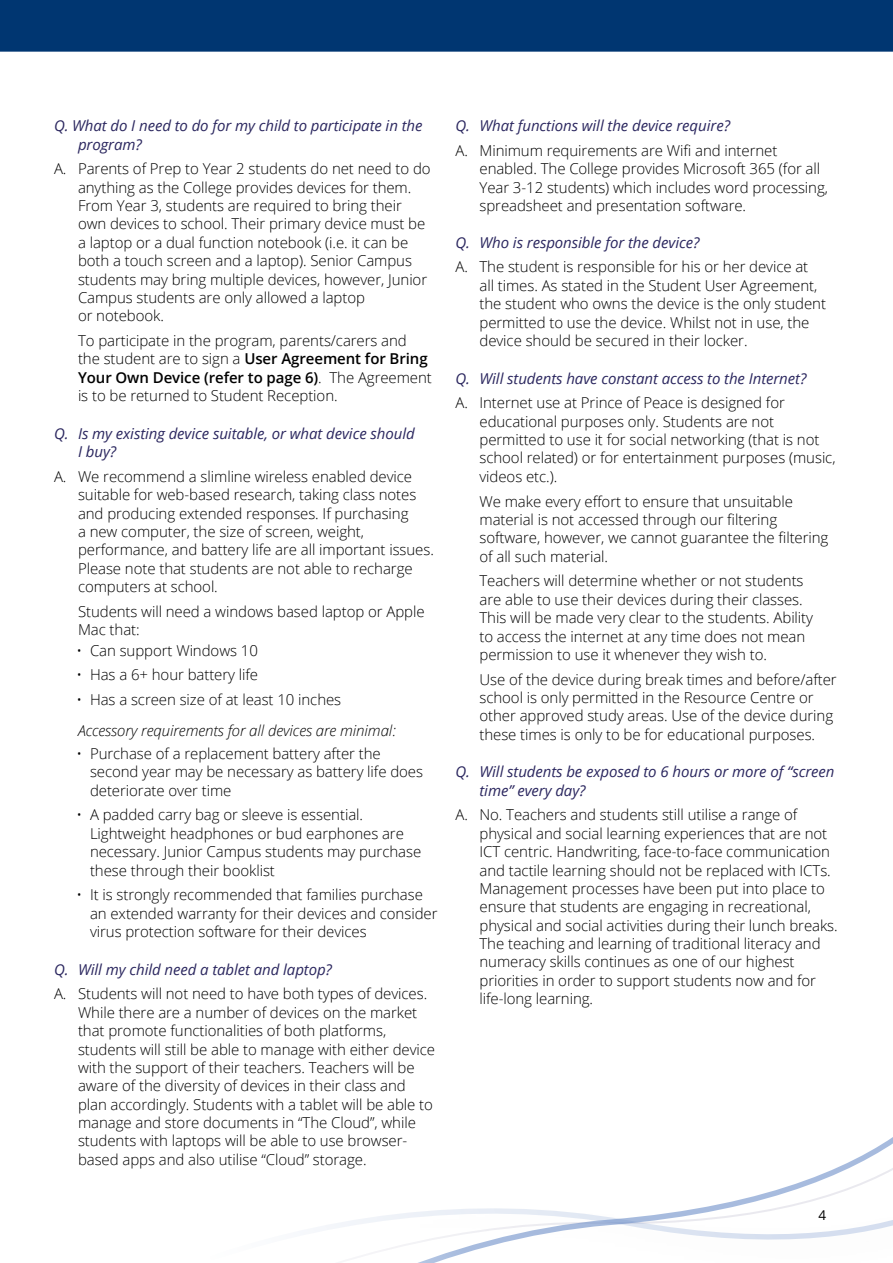
<style>
.page{position:relative;width:893px;height:1263px;background:#fff}
.page>*{position:absolute;margin:0;border:0;box-sizing:border-box;transform-origin:0 0}
.t1{font:300 15px/18.3px "Open Sans";letter-spacing:-.005em;color:#000}
.t2{font:italic 15px/18.3px "Open Sans";letter-spacing:-.005em;color:#2b275f}
.t3{font:italic 300 15px "Open Sans";letter-spacing:-.005em;color:#000}
.t4{font:13.5px "Open Sans";color:#000}
.s1{font-weight:600}
</style>
<div class="page">
<svg style="left:325px;top:1137px;width:568px;height:126px"></svg>
<div style="left:0;top:0;width:893px;height:52px;background:#003671"></div>
<p class="t2" style="left:78px;top:116px;width:346px;text-indent:-24px">Q. What do I need to do for my child to participate in the program?</p>
<p class="t1" style="left:78px;top:159px;width:354px;text-indent:-24px">A. Parents of Prep to Year 2 students do net need to do anything as the College provides devices for them.<br>From Year 3, students are required to bring their own devices to school. Their primary device must be a laptop or a dual function notebook (i.e. it can be both a touch screen and a laptop). Senior Campus students may bring multiple devices, however, Junior Campus students are only allowed a laptop<br>or notebook.</p>
<p class="t1" style="left:78px;top:331px;width:355px">To participate in the program, parents/carers and the student are to sign a <span class="s1">User Agreement for Bring Your Own Device (refer to page 6)</span>. The Agreement is to be returned to Student Reception.</p>
<p class="t2" style="left:78px;top:424px;width:338px;text-indent:-24px">Q. Is my existing device suitable, or what device should<br>I buy?</p>
<p class="t1" style="left:78px;top:467px;width:357px;text-indent:-24px">A. We recommend a slimline wireless enabled device suitable for web-based research, taking class notes and producing extended responses. If purchasing<br>a new computer, the size of screen, weight, performance, and battery life are all important issues.<br>Please note that students are not able to recharge computers at school.</p>
<p class="t1" style="left:78px;top:602px;width:348px">Students will need a windows based laptop or Apple<br>Mac that:</p>
<p class="t1" style="left:77px;top:641px;width:183px">• Can support Windows 10</p>
<p class="t1" style="left:77px;top:665px;width:183px">• Has a 6+ hour battery life</p>
<p class="t1" style="left:77px;top:690px;width:266px">• Has a screen size of at least 10 inches</p>
<p class="t3" style="left:78px;top:720px;width:319px">Accessory requirements for all devices are minimal:</p>
<p class="t1" style="left:90px;top:744px;width:335px;text-indent:-14px">• Purchase of a replacement battery after the second year may be necessary as battery life does deteriorate over time</p>
<p class="t1" style="left:90px;top:805px;width:333px;text-indent:-14px">• A padded carry bag or sleeve is essential.<br>Lightweight headphones or bud earphones are necessary. Junior Campus students may purchase these through their booklist</p>
<p class="t1" style="left:90px;top:885px;width:349px;text-indent:-14px">• It is strongly recommended that families purchase an extended warranty for their devices and consider virus protection software for their devices</p>
<p class="t2" style="left:54px;top:960px;width:280px">Q. Will my child need a tablet and laptop?</p>
<p class="t1" style="left:78px;top:984px;width:359px;text-indent:-24px">A. Students will not need to have both types of devices.<br>While there are a number of devices on the market that promote functionalities of both platforms, students will still be able to manage with either device with the support of their teachers. Teachers will be aware of the diversity of devices in their class and plan accordingly. Students with a tablet will be able to manage and store documents in “The Cloud”, while students with laptops will be able to use browser&shy;based apps and also utilise “Cloud” storage.</p>
<p class="t2" style="left:455px;top:116px;width:276px">Q. What functions will the device require?</p>
<p class="t1" style="left:479px;top:141px;width:350px;text-indent:-24px">A. Minimum requirements are Wifi and internet enabled. The College provides Microsoft 365 (for all Year 3-12 students) which includes word processing, spreadsheet and presentation software.</p>
<p class="t2" style="left:455px;top:233px;width:245px">Q. Who is responsible for the device?</p>
<p class="t1" style="left:479px;top:257px;width:348px;text-indent:-24px">A. The student is responsible for his or her device at all times. As stated in the Student User Agreement, the student who owns the device is the only student permitted to use the device. Whilst not in use, the device should be secured in their locker.</p>
<p class="t2" style="left:455px;top:368px;width:352px">Q. Will students have constant access to the Internet?</p>
<p class="t1" style="left:479px;top:393px;width:358px;text-indent:-24px">A. Internet use at Prince of Peace is designed for educational purposes only. Students are not permitted to use it for social networking (that is not school related) or for entertainment purposes (music, videos etc.).</p>
<p class="t1" style="left:479px;top:491px;width:350px">We make every effort to ensure that unsuitable material is not accessed through our filtering software, however, we cannot guarantee the filtering of all such material.</p>
<p class="t1" style="left:479px;top:571px;width:335px">Teachers will determine whether or not students are able to use their devices during their classes.<br>This will be made very clear to the students. Ability to access the internet at any time does not mean permission to use it whenever they wish to.</p>
<p class="t1" style="left:479px;top:670px;width:359px">Use of the device during break times and before/after school is only permitted in the Resource Centre or other approved study areas. Use of the device during these times is only to be for educational purposes.</p>
<p class="t2" style="left:479px;top:762px;width:357px;text-indent:-24px">Q. Will students be exposed to 6 hours or more of “screen time” every day?</p>
<p class="t1" style="left:479px;top:805px;width:360px;text-indent:-24px">A. No. Teachers and students still utilise a range of physical and social learning experiences that are not ICT centric. Handwriting, face-to-face communication and tactile learning should not be replaced with ICTs.<br>Management processes have been put into place to ensure that students are engaging in recreational, physical and social activities during their lunch breaks.<br>The teaching and learning of traditional literacy and numeracy skills continues as one of our highest priorities in order to support students now and for life-long learning.</p>
<p class="t4" style="left:818px;top:1206px;width:9px">4</p>
</div>
